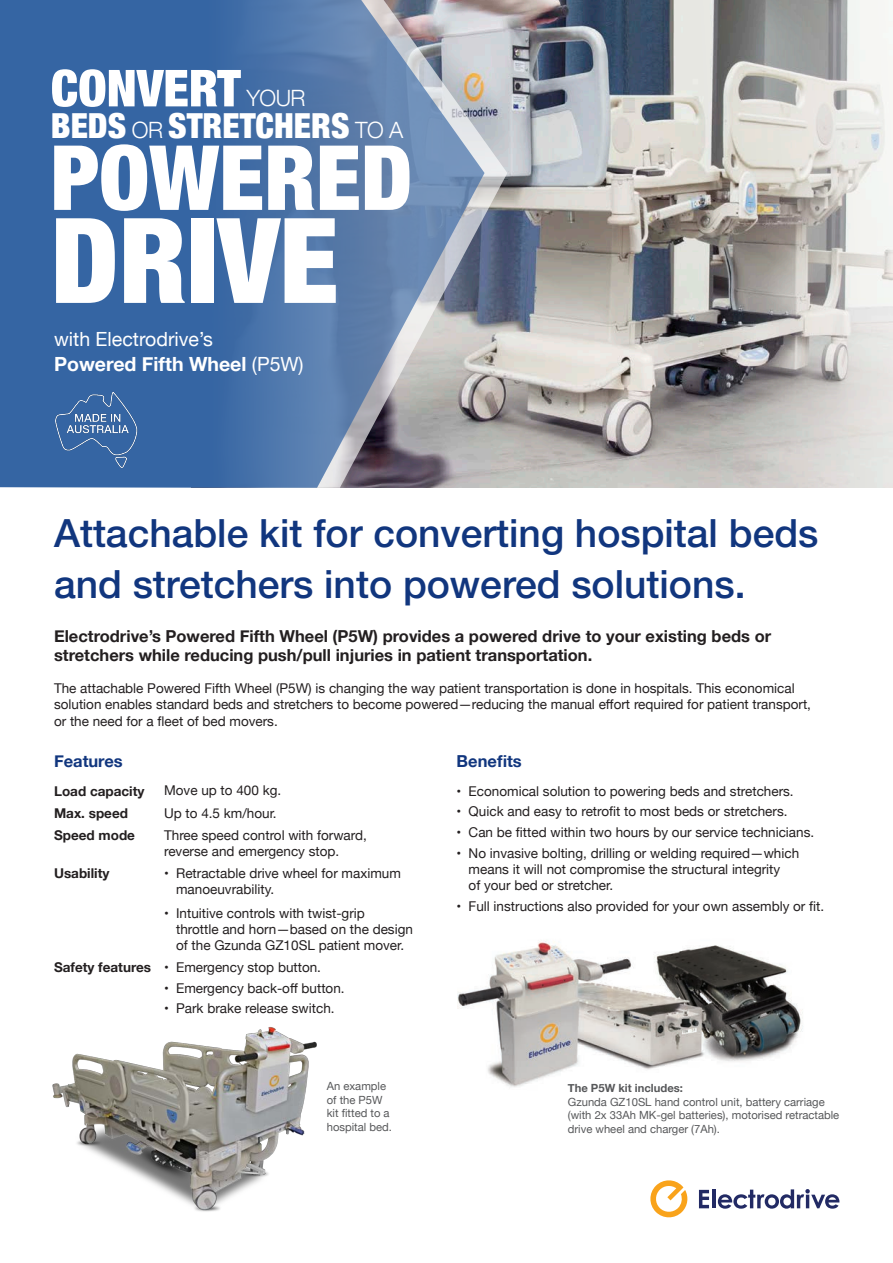
<style>
.page{position:relative;width:893px;height:1263px;background:#fff}
.page>*{position:absolute;margin:0;border:0;box-sizing:border-box;transform-origin:0 0}
.t1{font:900 condensed 118.5px "Helvetica Neue";color:#fff}
.t2{font:900 condensed 90px "Helvetica Neue";color:#fff}
.t3{font:900 condensed 51px "Helvetica Neue";color:#fff}
.t4{font:500 39px/51px "Helvetica Neue";color:#11367e}
.t5{font:900 condensed 34.5px "Helvetica Neue";color:#fff}
.t6{font:300 22.5px "Helvetica Neue";color:#fff}
.t7{font:19.5px/24.9px "Helvetica Neue";color:#fff}
.t8{font:700 16.5px/19.5px "Helvetica Neue";color:#231f20}
.t9{font:700 16.5px "Helvetica Neue";color:#11367e}
.body{font:13.5px/16.2px "Helvetica Neue";color:#231f20}
.body_bold{font:700 13.5px "Helvetica Neue";color:#231f20}
.Caption_bg-none{font:11.25px/13.5px "Helvetica Neue";color:#57585a}
.Caption_bg-white{font:11.25px/13.5px "Helvetica Neue";color:#57585a}
.Caption_bg-none-2{font:700 11.25px "Helvetica Neue";color:#57585a}
.s1{font-weight:300;font-stretch:normal;font-size:22.5px}
.s2{font-weight:700}
</style>
<div class="page">
<img style="left:507px;top:0;width:386px;height:488px">
<svg style="left:485px;top:0;width:22px;height:488px;background:#a5a7ae"></svg>
<svg style="left:0;top:0;width:485px;height:488px;background:#5579a8"></svg>
<img style="left:458px;top:941px;width:345px;height:146px">
<img style="left:52px;top:1027px;width:265px;height:185px">
<svg style="left:650px;top:1180px;width:38px;height:38px"></svg>
<svg style="left:699px;top:1190px;width:10px;height:18px"></svg>
<hr style="left:712px;top:1189px;width:4px;height:19px;background:#222a64">
<svg style="left:718px;top:1189px;width:121px;height:20px"></svg>
<img style="left:54px;top:388px;width:84px;height:91px">
<p class="t3" style="left:51px;top:46px;width:191px">CONVERT</p>
<p class="t6" style="left:246px;top:80px;width:61px">YOUR</p>
<p class="t5" style="left:51px;top:97px;width:354px">BEDS <span class="s1">OR</span> STRETCHERS <span class="s1">TO A</span></p>
<p class="t2" style="left:51px;top:104px;width:363px">POWERED</p>
<p class="t1" style="left:51px;top:163px;width:289px">DRIVE</p>
<p class="t7" style="left:54px;top:327px;width:251px">with Electrodrive’s<br><span class="s2">Powered Fifth Wheel</span> (P5W)</p>
<p class="t4" style="left:54px;top:506px;width:766px">Attachable kit for converting hospital beds and stretchers into powered solutions.</p>
<p class="t8" style="left:54px;top:626px;width:719px">Electrodrive’s Powered Fifth Wheel (P5W) provides a powered drive to your existing beds or stretchers while reducing push/pull injuries in patient transportation.</p>
<p class="body" style="left:54px;top:681px;width:758px">The attachable Powered Fifth Wheel (P5W) is changing the way patient transportation is done in hospitals. This economical solution enables standard beds and stretchers to become powered—reducing the manual effort required for patient transport, or the need for a fleet of bed movers.</p>
<p class="t9" style="left:54px;top:748px;width:70px">Features</p>
<p class="body_bold" style="left:54px;top:780px;width:92px">Load capacity</p>
<p class="body" style="left:164px;top:783px;width:119px">Move up to 400 kg.</p>
<p class="body_bold" style="left:54px;top:802px;width:75px">Max. speed</p>
<p class="body" style="left:164px;top:805px;width:114px">Up to 4.5 km/hour.</p>
<p class="body_bold" style="left:54px;top:824px;width:82px">Speed mode</p>
<p class="body" style="left:164px;top:827px;width:204px">Three speed control with forward, reverse and emergency stop.</p>
<p class="body_bold" style="left:54px;top:862px;width:57px">Usability</p>
<p class="body" style="left:176px;top:865px;width:226px;text-indent:-12px">• Retractable drive wheel for maximum manoeuvrability.</p>
<p class="body" style="left:176px;top:905px;width:238px;text-indent:-12px">• Intuitive controls with twist-grip<br>throttle and horn—based on the design of the Gzunda GZ10SL patient mover.</p>
<p class="body_bold" style="left:54px;top:957px;width:99px">Safety features</p>
<p class="body" style="left:164px;top:960px;width:158px">• Emergency stop button.</p>
<p class="body" style="left:164px;top:980px;width:182px">• Emergency back-off button.</p>
<p class="body" style="left:164px;top:1001px;width:172px">• Park brake release switch.</p>
<p class="t9" style="left:457px;top:748px;width:67px">Benefits</p>
<p class="body" style="left:457px;top:783px;width:339px">• Economical solution to powering beds and stretchers.</p>
<p class="body" style="left:457px;top:804px;width:332px">• Quick and easy to retrofit to most beds or stretchers.</p>
<p class="body" style="left:457px;top:825px;width:359px">• Can be fitted within two hours by our service technicians.</p>
<p class="body" style="left:469px;top:845px;width:332px;text-indent:-12px">• No invasive bolting, drilling or welding required—which means it will not compromise the structural integrity<br>of your bed or stretcher.</p>
<p class="body" style="left:457px;top:899px;width:369px">• Full instructions also provided for your own assembly or fit.</p>
<p class="Caption_bg-white" style="left:327px;top:1080px;width:67px">An example of the P5W kit fitted to a hospital bed.</p>
<p class="Caption_bg-none-2" style="left:568px;top:1079px;width:117px">The P5W kit includes:</p>
<p class="Caption_bg-none" style="left:568px;top:1096px;width:273px">Gzunda GZ10SL hand control unit, battery carriage (with 2x 33Ah MK-gel batteries), motorised retractable drive wheel and charger (7Ah).</p>
</div>
